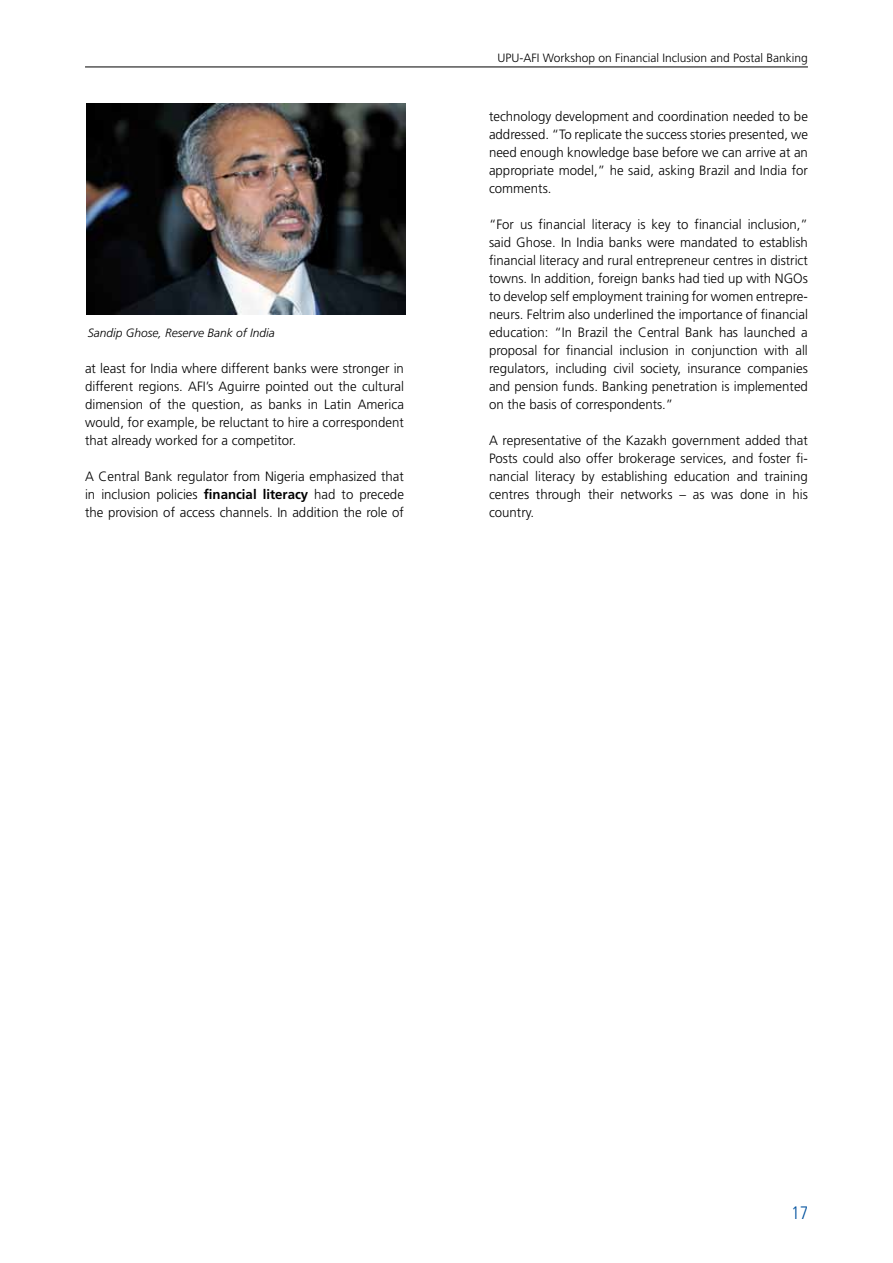
<style>
.page{position:relative;width:893px;height:1263px;background:#fff}
.page>*{position:absolute;margin:0;border:0;box-sizing:border-box;transform-origin:0 0}
.t1{font:300 condensed 18px "Frutiger";color:#00519e}
.t2{font:300 13.5px/18px "Frutiger";color:#000;text-align:justify}
.t3{font:300 12px "Frutiger";color:#000}
.t4{font:italic 300 12px "Frutiger";color:#000}
.s1{font-weight:700}
</style>
<div class="page">
<hr style="left:85px;top:67px;width:723px;height:1px;background:#000">
<img style="left:86px;top:103px;width:319px;height:212px">
<p class="t4" style="left:88px;top:326px;width:188px">Sandip Ghose, Reserve Bank of India</p>
<p class="t2" style="left:85px;top:360px;width:320px">at least for India where different banks were stronger in different regions. AFI’s Aguirre pointed out the cultural dimension of the question, as banks in Latin America would, for example, be reluctant to hire a correspondent that already worked for a competitor.</p>
<p class="t2" style="left:85px;top:468px;width:320px">A Central Bank regulator from Nigeria emphasized that in inclusion policies <span class="s1">financial literacy</span> had to precede the provision of access channels. In addition the role of</p>
<p class="t3" style="left:497px;top:51px;width:312px">UPU-AFI Workshop on Financial Inclusion and Postal Banking</p>
<p class="t2" style="left:489px;top:108px;width:320px">technology development and coordination needed to be addressed. “To replicate the success stories presented, we need enough knowledge base before we can arrive at an appropriate model,” he said, asking Brazil and India for comments.</p>
<p class="t2" style="left:489px;top:216px;width:320px">“For us financial literacy is key to financial inclusion,” said Ghose. In India banks were mandated to establish financial literacy and rural entrepreneur centres in district towns. In addition, foreign banks had tied up with NGOs to develop self employment training for women entrepre&shy;neurs. Feltrim also underlined the importance of financial education: “In Brazil the Central Bank has launched a proposal for financial inclusion in conjunction with all regulators, including civil society, insurance companies and pension funds. Banking penetration is implemented on the basis of correspondents.”</p>
<p class="t2" style="left:489px;top:432px;width:320px">A representative of the Kazakh government added that Posts could also offer brokerage services, and foster fi&shy;nancial literacy by establishing education and training centres through their networks – as was done in his country.</p>
<h1 class="t1" style="left:791px;top:1203px;width:18px">17</h1>
</div>
